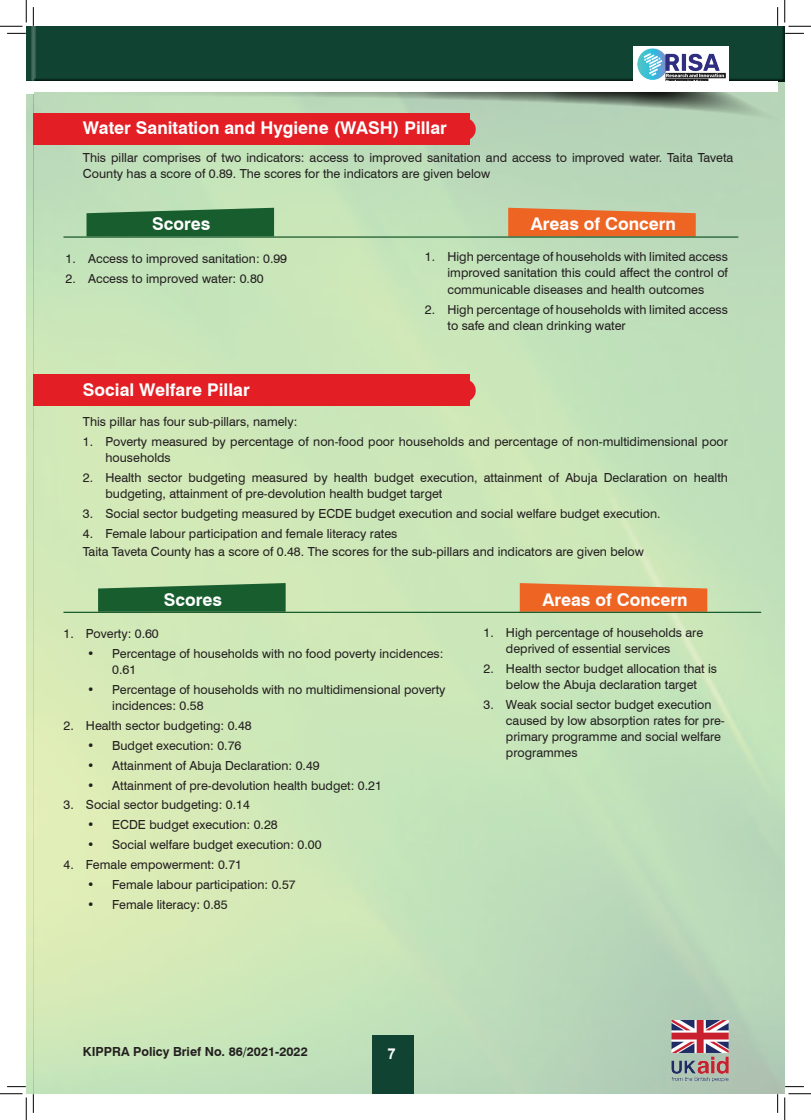
<style>
.page{position:relative;width:811px;height:1120px;background:#fff}
.page>*{position:absolute;margin:0;border:0;box-sizing:border-box;transform-origin:0 0}
.t1{font:700 17.5px "Swiss 721 BT";color:#fff}
.t2{font:700 15px "Arial";color:#fff}
.t3{font:12.5px/16.2px "Swiss 721 BT";color:#231f20}
.t4{font:700 12.5px "Swiss 721 BT";color:#231f20}
</style>
<div class="page">
<img style="left:26px;top:128px;width:759px;height:965px">
<svg style="left:33px;top:84px;width:752px;height:44px;background:#a8c4a8"></svg>
<div style="left:33px;top:26px;width:752px;height:58px;background:#104331"></div>
<svg style="left:26px;top:94px;width:7px;height:35px"></svg>
<div style="left:26px;top:26px;width:8px;height:59px;background:#231f20;opacity:.75"></div>
<div style="left:372px;top:1034px;width:42px;height:59px;background:#104331"></div>
<img style="left:670px;top:1019px;width:59px;height:66px">
<div style="left:633px;top:46px;width:95px;height:41px;background:#fff"></div>
<img style="left:637px;top:48px;width:89px;height:33px">
<div style="left:33px;top:82px;width:744px;height:10px;background:#fff"></div>
<div style="left:26px;top:82px;width:7px;height:10px;background:#fff"></div>
<div style="left:33px;top:374px;width:436px;height:31px;background:#e31f25"></div>
<div style="left:454px;top:379px;width:22px;height:22px;background:#e31f25;border-radius:50%"></div>
<div style="left:33px;top:113px;width:436px;height:31px;background:#e31f25"></div>
<div style="left:454px;top:118px;width:22px;height:22px;background:#e31f25;border-radius:50%"></div>
<svg style="left:86px;top:208px;width:188px;height:28px;background:#27693a"></svg>
<svg style="left:508px;top:208px;width:188px;height:28px;background:#e96e2f"></svg>
<hr style="left:63px;top:236px;width:675px;height:1px;background:#195a2d">
<svg style="left:98px;top:583px;width:188px;height:28px;background:#2a6b3b"></svg>
<svg style="left:520px;top:583px;width:187px;height:28px;background:#ea7031"></svg>
<hr style="left:63px;top:611px;width:698px;height:1px;background:#195a2d">
<svg style="left:7px;top:33px;width:19px;height:1px"></svg>
<svg style="left:785px;top:33px;width:19px;height:1px"></svg>
<svg style="left:33px;top:7px;width:1px;height:19px"></svg>
<svg style="left:33px;top:1093px;width:1px;height:19px"></svg>
<svg style="left:777px;top:7px;width:1px;height:19px"></svg>
<svg style="left:777px;top:1093px;width:1px;height:19px"></svg>
<svg style="left:0;top:0;width:27px;height:27px"></svg>
<svg style="left:0;top:1093px;width:27px;height:26px"></svg>
<svg style="left:784px;top:0;width:27px;height:27px"></svg>
<svg style="left:784px;top:1093px;width:27px;height:26px"></svg>
<h1 class="t1" style="left:83px;top:117px;width:365px">Water Sanitation and Hygiene (WASH) Pillar</h1>
<p class="t3" style="left:83px;top:149px;width:652px">This pillar comprises of two indicators: access to improved sanitation and access to improved water. Taita Taveta<br>County has a score of 0.89. The scores for the indicators are given below</p>
<h1 class="t1" style="left:152px;top:213px;width:60px">Scores</h1>
<h1 class="t1" style="left:531px;top:213px;width:147px">Areas of Concern</h1>
<p class="t3" style="left:447px;top:248px;width:282px;text-align:justify;text-indent:-22px">1. High percentage of households with limited access improved sanitation this could affect the control of communicable diseases and health outcomes</p>
<p class="t3" style="left:447px;top:300px;width:282px;text-indent:-22px">2. High percentage of households with limited access to safe and clean drinking water</p>
<p class="t3" style="left:66px;top:250px;width:223px">1. Access to improved sanitation: 0.99</p>
<p class="t3" style="left:66px;top:270px;width:200px">2. Access to improved water: 0.80</p>
<h1 class="t1" style="left:83px;top:379px;width:168px">Social Welfare Pillar</h1>
<p class="t3" style="left:83px;top:413px;width:216px">This pillar has four sub-pillars, namely:</p>
<p class="t3" style="left:105px;top:432px;width:624px;text-indent:-22px">1. Poverty measured by percentage of non-food poor households and percentage of non-multidimensional poor households</p>
<p class="t3" style="left:105px;top:469px;width:624px;text-indent:-22px">2. Health sector budgeting measured by health budget execution, attainment of Abuja Declaration on health budgeting, attainment of pre-devolution health budget target</p>
<p class="t3" style="left:83px;top:505px;width:579px">3. Social sector budgeting measured by ECDE budget execution and social welfare budget execution.</p>
<p class="t3" style="left:83px;top:523px;width:562px;line-height:18px">4. Female labour participation and female literacy rates<br>Taita Taveta County has a score of 0.48. The scores for the sub-pillars and indicators are given below</p>
<h1 class="t1" style="left:164px;top:588px;width:60px">Scores</h1>
<h1 class="t1" style="left:542px;top:588px;width:147px">Areas of Concern</h1>
<p class="t3" style="left:506px;top:623px;width:199px;text-indent:-22px">1. High percentage of households are deprived of essential services</p>
<p class="t3" style="left:483px;top:659px;width:235px;text-align:center">2. Health sector budget allocation that is below the Abuja declaration target</p>
<p class="t3" style="left:506px;top:695px;width:220px;text-indent:-22px">3. Weak social sector budget execution caused by low absorption rates for pre&shy;primary programme and social welfare programmes</p>
<p class="t3" style="left:63px;top:625px;width:97px">1. Poverty: 0.60</p>
<p class="t3" style="left:112px;top:645px;width:333px;text-indent:-25px">• Percentage of households with no food poverty incidences:<br>0.61</p>
<p class="t3" style="left:112px;top:681px;width:335px;text-indent:-25px">• Percentage of households with no multidimensional poverty incidences: 0.58</p>
<p class="t3" style="left:63px;top:717px;width:190px">2. Health sector budgeting: 0.48</p>
<p class="t3" style="left:87px;top:736px;width:156px">• Budget execution: 0.76</p>
<p class="t3" style="left:87px;top:756px;width:234px">• Attainment of Abuja Declaration: 0.49</p>
<p class="t3" style="left:87px;top:776px;width:296px">• Attainment of pre-devolution health budget: 0.21</p>
<p class="t3" style="left:63px;top:796px;width:188px">3. Social sector budgeting: 0.14</p>
<p class="t3" style="left:87px;top:816px;width:192px">• ECDE budget execution: 0.28</p>
<p class="t3" style="left:87px;top:835px;width:236px">• Social welfare budget execution: 0.00</p>
<p class="t3" style="left:63px;top:855px;width:180px">4. Female empowerment: 0.71</p>
<p class="t3" style="left:87px;top:875px;width:210px">• Female labour participation: 0.57</p>
<p class="t3" style="left:87px;top:895px;width:142px">• Female literacy: 0.85</p>
<p class="t4" style="left:83px;top:1043px;width:226px">KIPPRA Policy Brief No. 86/2021-2022</p>
<p class="t2" style="left:387px;top:1043px;width:10px">7</p>
</div>
